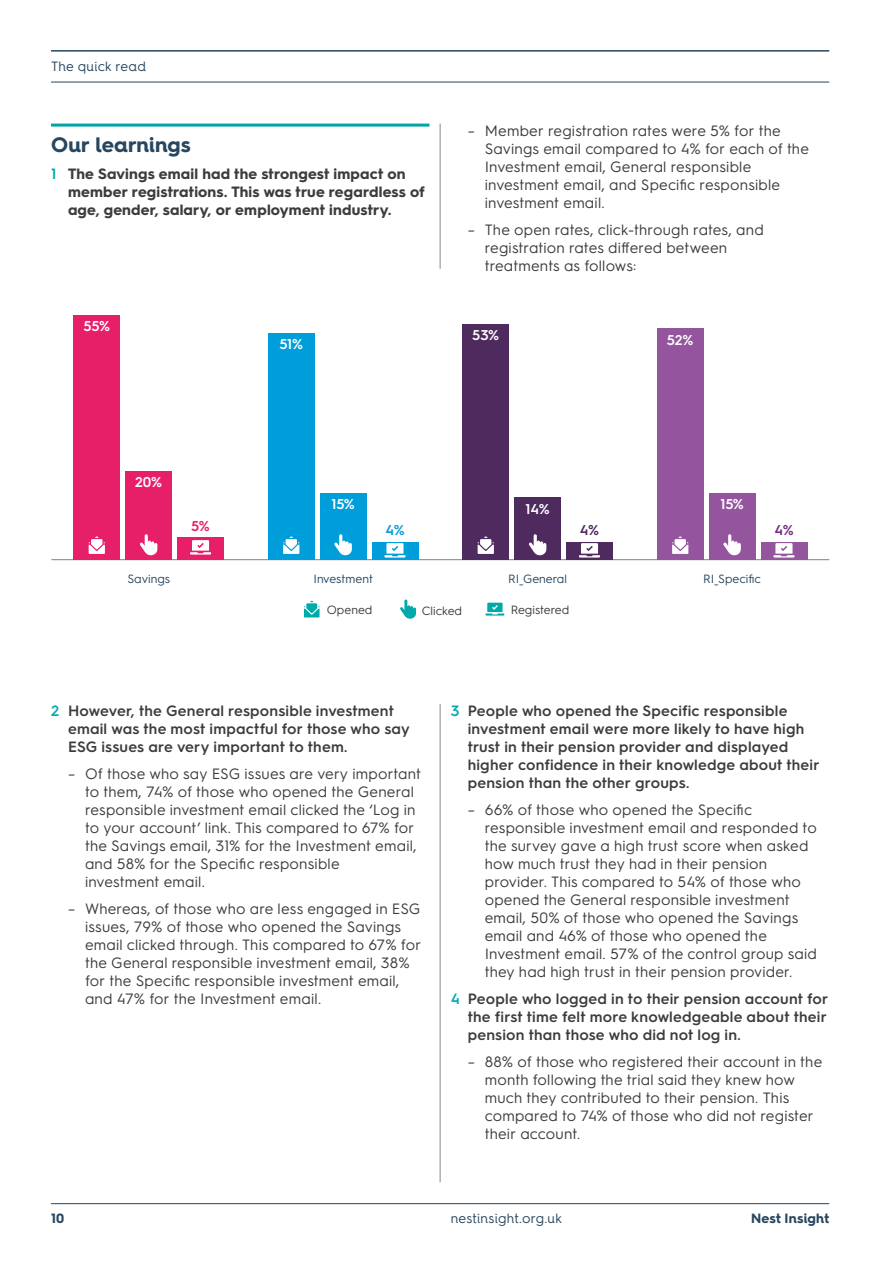
<style>
.page{position:relative;width:893px;height:1263px;background:#fff}
.page>*{position:absolute;margin:0;border:0;box-sizing:border-box;transform-origin:0 0}
.Subheading_L1_14_18p{font:700 21px "Hurme Geometric Sans 4";letter-spacing:.005em;color:#27465f}
.t1{font:15px/18px "Hurme Geometric Sans 3";letter-spacing:.01em;color:#3c3c3b}
.Number_Text_L1_10_12{font:600 15px/18px "Hurme Geometric Sans 3";letter-spacing:.01em;color:#3c3c3b}
.Number_Text_L1_10_12-2{font:700 15px/18px "Hurme Geometric Sans 3";letter-spacing:.01em;color:#3c3c3b}
.t2{font:600 14.25px "Hurme Geometric Sans 3";color:#fff}
.t3{font:600 14.25px "Hurme Geometric Sans 3";color:#e71f69}
.t4{font:600 14.25px "Hurme Geometric Sans 3";color:#009ddb}
.t5{font:600 14.25px "Hurme Geometric Sans 3";color:#4f2a5f}
.t6{font:600 14.25px "Hurme Geometric Sans 3";color:#792a86}
.t7{font:13.5px "Hurme Geometric Sans 4";letter-spacing:.01em;color:#27465f}
.t8{font:700 13.5px "Hurme Geometric Sans 4";letter-spacing:.015em;color:#27465f}
.t9{font:12px "Hurme Geometric Sans 3";color:#27465f}
.t10{font:12px "Hurme Geometric Sans 3";color:#3c3c3b}
.s1{font-weight:600;color:#00acaf}
.s2{color:#00acaf}
</style>
<div class="page">
<hr style="left:51px;top:82px;width:778px;height:1px;background:#27465f">
<hr style="left:51px;top:50px;width:778px;height:2px;background:#27465f">
<hr style="left:51px;top:1203px;width:778px;height:1px;background:#27465f">
<hr style="left:440px;top:124px;width:1px;height:145px;background:#878787">
<hr style="left:440px;top:704px;width:1px;height:478px;background:#878787">
<hr style="left:51px;top:124px;width:378px;height:3px;background:#00a3a6">
<hr style="left:51px;top:559px;width:778px;height:1px;background:#808080">
<div style="left:177px;top:537px;width:47px;height:23px;background:#e71f69"></div>
<div style="left:372px;top:542px;width:46px;height:18px;background:#009ddb"></div>
<div style="left:566px;top:542px;width:47px;height:18px;background:#4f2a5f"></div>
<div style="left:761px;top:542px;width:46px;height:18px;background:#94559e"></div>
<div style="left:125px;top:471px;width:47px;height:89px;background:#e71f69"></div>
<div style="left:320px;top:493px;width:46px;height:67px;background:#009ddb"></div>
<div style="left:514px;top:497px;width:47px;height:63px;background:#4f2a5f"></div>
<div style="left:709px;top:493px;width:46px;height:67px;background:#94559e"></div>
<div style="left:73px;top:315px;width:47px;height:245px;background:#e71f69"></div>
<div style="left:268px;top:333px;width:47px;height:227px;background:#009ddb"></div>
<div style="left:462px;top:324px;width:47px;height:236px;background:#4f2a5f"></div>
<div style="left:657px;top:328px;width:47px;height:232px;background:#94559e"></div>
<svg style="left:140px;top:534px;width:18px;height:21px"></svg>
<svg style="left:334px;top:534px;width:18px;height:21px"></svg>
<svg style="left:529px;top:534px;width:18px;height:21px"></svg>
<svg style="left:723px;top:534px;width:18px;height:21px"></svg>
<svg style="left:304px;top:601px;width:16px;height:16px"></svg>
<svg style="left:400px;top:599px;width:16px;height:20px"></svg>
<svg style="left:485px;top:603px;width:19px;height:13px"></svg>
<svg style="left:89px;top:536px;width:16px;height:18px"></svg>
<svg style="left:283px;top:536px;width:16px;height:18px"></svg>
<svg style="left:478px;top:536px;width:16px;height:18px"></svg>
<svg style="left:672px;top:536px;width:16px;height:18px"></svg>
<svg style="left:190px;top:540px;width:21px;height:15px"></svg>
<svg style="left:384px;top:543px;width:21px;height:15px"></svg>
<svg style="left:579px;top:543px;width:21px;height:15px"></svg>
<svg style="left:773px;top:543px;width:21px;height:15px"></svg>
<p class="t7" style="left:51px;top:57px;width:97px">The quick read</p>
<p class="Subheading_L1_14_18p" style="left:51px;top:130px;width:141px">Our learnings</p>
<p class="Number_Text_L1_10_12-2" style="left:68px;top:164px;width:358px;text-indent:-17px"><span class="s1">1</span> The Savings email had the strongest impact on member registrations. This was true regardless of age, gender, salary, or employment industry.</p>
<p class="t2" style="left:83px;top:316px;width:28px">55%</p>
<p class="t2" style="left:279px;top:334px;width:25px">51%</p>
<p class="t1" style="left:485px;top:120px;width:326px;text-indent:-17px">– Member registration rates were 5% for the Savings email compared to 4% for each of the Investment email, General responsible investment email, and Specific responsible investment email.</p>
<p class="t1" style="left:485px;top:219px;width:281px;text-indent:-17px">– The open rates, click-through rates, and registration rates differed between treatments as follows:</p>
<p class="t2" style="left:472px;top:325px;width:28px">53%</p>
<p class="t2" style="left:667px;top:330px;width:28px">52%</p>
<p class="t2" style="left:135px;top:472px;width:29px">20%</p>
<p class="t3" style="left:191px;top:516px;width:20px">5%</p>
<p class="t2" style="left:331px;top:494px;width:25px">15%</p>
<p class="t4" style="left:385px;top:520px;width:21px">4%</p>
<p class="t2" style="left:525px;top:499px;width:26px">14%</p>
<p class="t5" style="left:580px;top:520px;width:21px">4%</p>
<p class="t2" style="left:720px;top:494px;width:25px">15%</p>
<p class="t6" style="left:774px;top:520px;width:21px">4%</p>
<p class="t9" style="left:127px;top:570px;width:44px">Savings</p>
<p class="t9" style="left:313px;top:570px;width:61px">Investment</p>
<p class="t9" style="left:508px;top:570px;width:60px">RI_General</p>
<p class="t9" style="left:703px;top:570px;width:59px">RI_Specific</p>
<p class="t10" style="left:327px;top:602px;width:47px">Opened</p>
<p class="t10" style="left:422px;top:602px;width:42px">Clicked</p>
<p class="t10" style="left:511px;top:602px;width:60px">Registered</p>
<p class="Number_Text_L1_10_12" style="left:68px;top:701px;width:343px;text-indent:-17px"><span class="s2">2</span> However, the General responsible investment email was the most impactful for those who say<br>ESG issues are very important to them.</p>
<p class="t1" style="left:85px;top:764px;width:338px;text-indent:-17px">– Of those who say ESG issues are very important to them, 74% of those who opened the General responsible investment email clicked the ‘Log in to your account’ link. This compared to 67% for the Savings email, 31% for the Investment email, and 58% for the Specific responsible<br>investment email.</p>
<p class="t1" style="left:85px;top:899px;width:338px;text-indent:-17px">– Whereas, of those who are less engaged in ESG issues, 79% of those who opened the Savings email clicked through. This compared to 67% for the General responsible investment email, 38% for the Specific responsible investment email, and 47% for the Investment email.</p>
<p class="Number_Text_L1_10_12" style="left:468px;top:701px;width:353px;text-indent:-17px"><span class="s2">3</span> People who opened the Specific responsible investment email were more likely to have high trust in their pension provider and displayed higher confidence in their knowledge about their pension than the other groups.</p>
<p class="t1" style="left:485px;top:800px;width:334px;text-indent:-17px">– 66% of those who opened the Specific responsible investment email and responded to the survey gave a high trust score when asked how much trust they had in their pension provider. This compared to 54% of those who opened the General responsible investment email, 50% of those who opened the Savings email and 46% of those who opened the Investment email. 57% of the control group said they had high trust in their pension provider.</p>
<p class="Number_Text_L1_10_12" style="left:468px;top:989px;width:362px;text-align:justify;text-indent:-17px"><span class="s2">4</span> People who logged in to their pension account for the first time felt more knowledgeable about their pension than those who did not log in.</p>
<p class="t1" style="left:485px;top:1052px;width:339px;text-indent:-17px">– 88% of those who registered their account in the month following the trial said they knew how much they contributed to their pension. This compared to 74% of those who did not register their account.</p>
<p class="t8" style="left:51px;top:1209px;width:15px">10</p>
<p class="t7" style="left:451px;top:1209px;width:113px">nestinsight.org.uk</p>
<p class="t8" style="left:751px;top:1209px;width:80px">Nest Insight</p>
</div>
